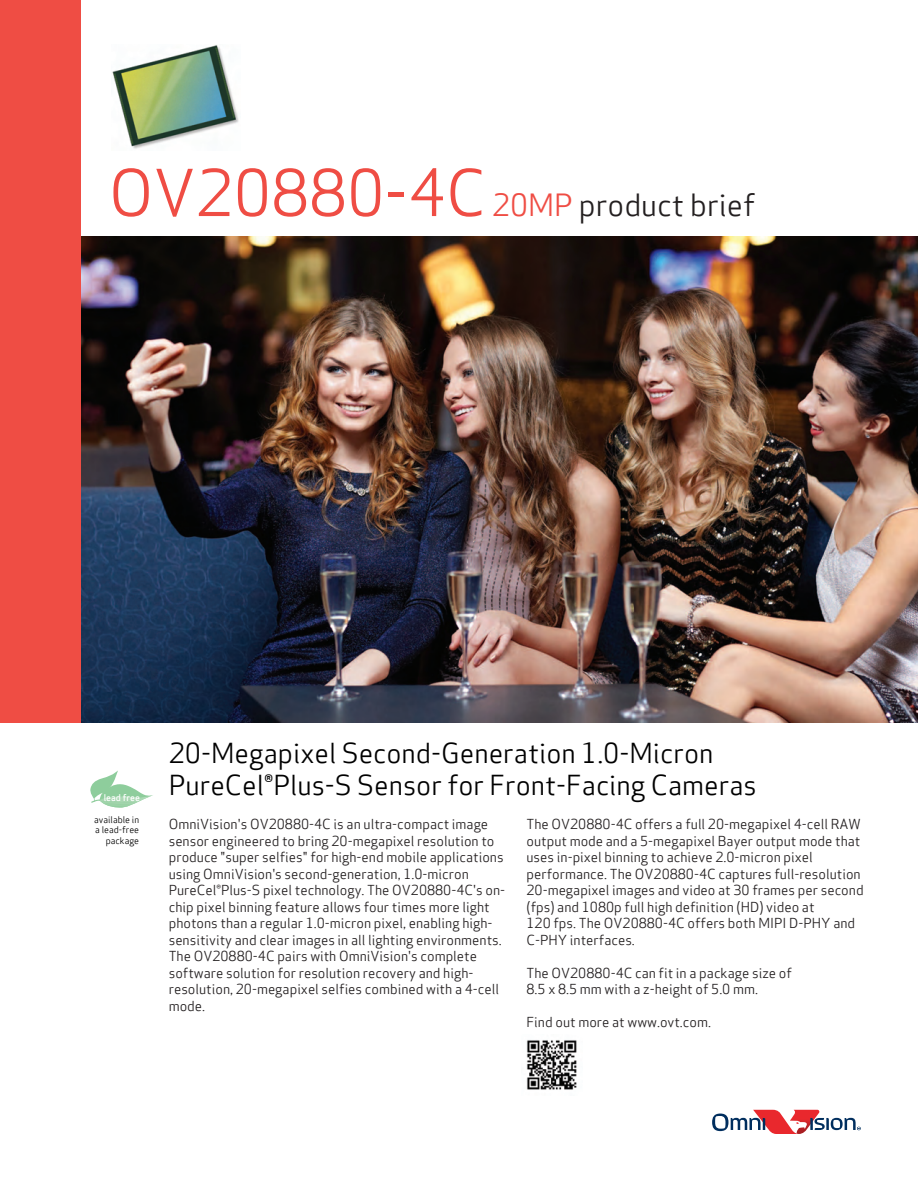
<style>
.page{position:relative;width:918px;height:1188px;background:#fff}
.page>*{position:absolute;margin:0;border:0;box-sizing:border-box;transform-origin:0 0}
.t1{font:30px "Apex Sans Book T";color:#231f20}
.t2{font:27px/32.2px "Apex Sans Book T";color:#000}
.t3{font:13.5px/16.5px "Apex Sans Book T";color:#231f20}
.t4{font:9.15px "Apex Sans Medium T";color:#fff}
.t5{font:9px/10.5px "Apex Sans Book T";color:#000;text-align:right}
.s1{font-size:63px;color:#ef4d44}
.s2{color:#ef4d44}
</style>
<div class="page">
<img style="left:81px;top:236px;width:837px;height:486px">
<div style="left:0;top:0;width:81px;height:722px;background:#ef4d44"></div>
<svg style="left:90px;top:770px;width:63px;height:38px"></svg>
<svg style="left:712px;top:1110px;width:149px;height:24px"></svg>
<img style="left:526px;top:1040px;width:51px;height:50px">
<img style="left:112px;top:45px;width:127px;height:104px">
<h1 class="t1" style="left:109px;top:186px;width:648px"><span class="s1">OV20880-4C</span> <span class="s2">20MP</span> product brief</h1>
<p class="t4" style="left:104px;top:792px;width:38px">lead free</p>
<p class="t5" style="left:94px;top:814px;width:46px">available in a lead-free package</p>
<h2 class="t2" style="left:169px;top:736px;width:590px">20-Megapixel Second-Generation 1.0-Micron<br>PureCel®Plus-S Sensor for Front-Facing Cameras</h2>
<p class="t3" style="left:169px;top:816px;width:338px">OmniVision's OV20880-4C is an ultra-compact image sensor engineered to bring 20-megapixel resolution to produce "super selfies" for high-end mobile applications using OmniVision's second-generation, 1.0-micron PureCel®Plus-S pixel technology. The OV20880-4C's on&shy;chip pixel binning feature allows four times more light photons than a regular 1.0-micron pixel, enabling high&shy;sensitivity and clear images in all lighting environments.<br>The OV20880-4C pairs with OmniVision's complete software solution for resolution recovery and high&shy;resolution, 20-megapixel selfies combined with a 4-cell mode.</p>
<p class="t3" style="left:526px;top:816px;width:339px">The OV20880-4C offers a full 20-megapixel 4-cell RAW output mode and a 5-megapixel Bayer output mode that uses in-pixel binning to achieve 2.0-micron pixel performance. The OV20880-4C captures full-resolution 20-megapixel images and video at 30 frames per second (fps) and 1080p full high definition (HD) video at<br>120 fps. The OV20880-4C offers both MIPI D-PHY and C-PHY interfaces.</p>
<p class="t3" style="left:526px;top:964px;width:267px">The OV20880-4C can fit in a package size of<br>8.5 x 8.5 mm with a z-height of 5.0 mm.</p>
<p class="t3" style="left:526px;top:1014px;width:186px">Find out more at www.ovt.com.</p>
</div>
